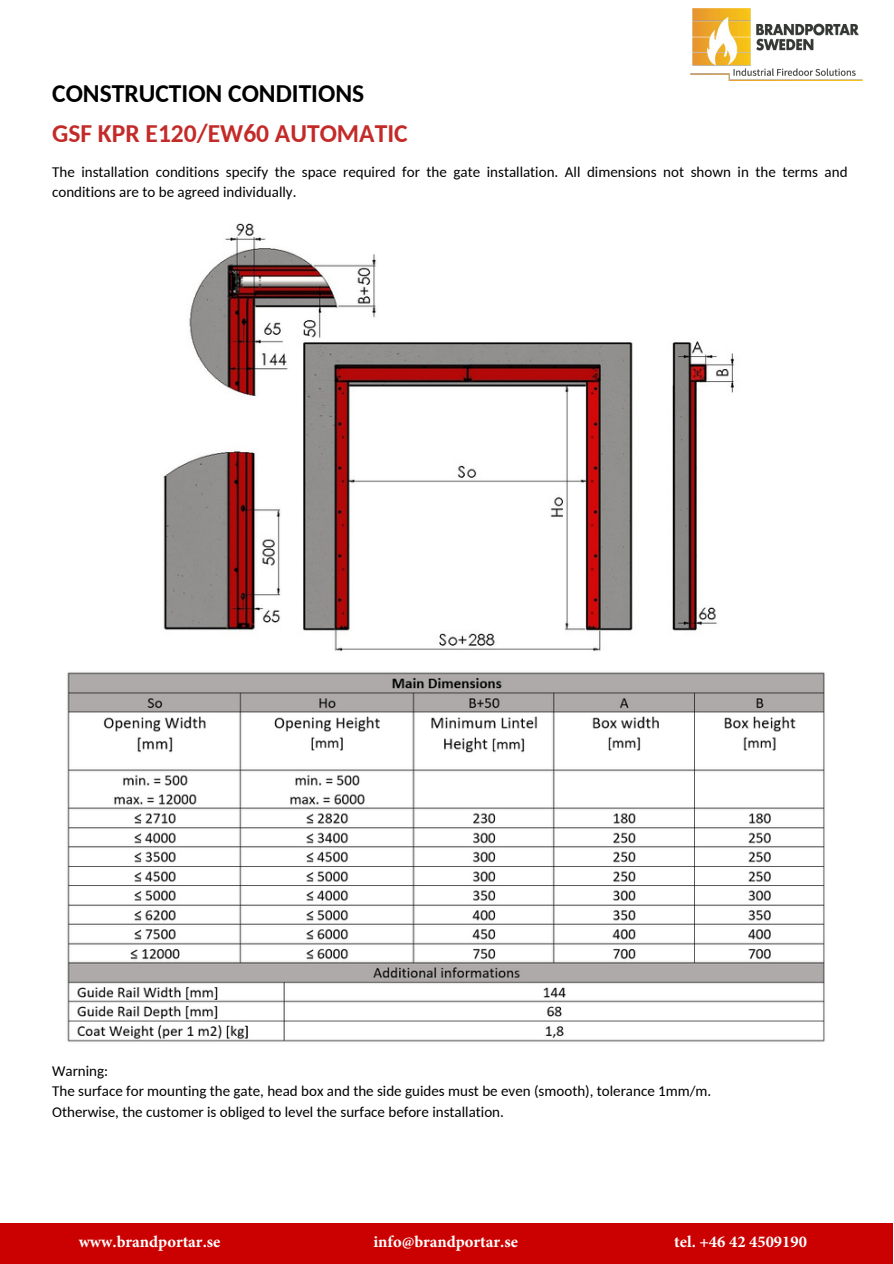
<style>
.page{position:relative;width:894px;height:1264px;background:#fff}
.page>*{position:absolute;margin:0;border:0;box-sizing:border-box;transform-origin:0 0}
.t1{font:700 25.5px "Carlito";color:#c32b29}
.t2{font:700 25.5px "Carlito";color:#000}
.t3{font:700 16.5px "Minion Pro";color:#fff}
.t4{font:15px/20.2px "Carlito";color:#000}
</style>
<div class="page">
<div style="left:0;top:1223px;width:892px;height:40px;background:#cb0000"></div>
<img style="left:163px;top:223px;width:571px;height:428px">
<img style="left:67px;top:672px;width:758px;height:370px">
<img style="left:690px;top:8px;width:171px;height:73px">
<p class="t2" style="left:52px;top:83px;width:313px">CONSTRUCTION CONDITIONS</p>
<p class="t1" style="left:52px;top:122px;width:357px">GSF KPR E120/EW60 AUTOMATIC</p>
<p class="t4" style="left:52px;top:163px;width:796px">The installation conditions specify the space required for the gate installation. All dimensions not shown in the terms and conditions are to be agreed individually.</p>
<p class="t4" style="left:52px;top:1062px;width:660px">Warning:<br>The surface for mounting the gate, head box and the side guides must be even (smooth), tolerance 1mm/m.<br>Otherwise, the customer is obliged to level the surface before installation.</p>
<p class="t3" style="left:79px;top:1230px;width:143px">www.brandportar.se</p>
<p class="t3" style="left:373px;top:1230px;width:146px">info@brandportar.se</p>
<p class="t3" style="left:674px;top:1230px;width:134px">tel. +46 42 4509190</p>
</div>
